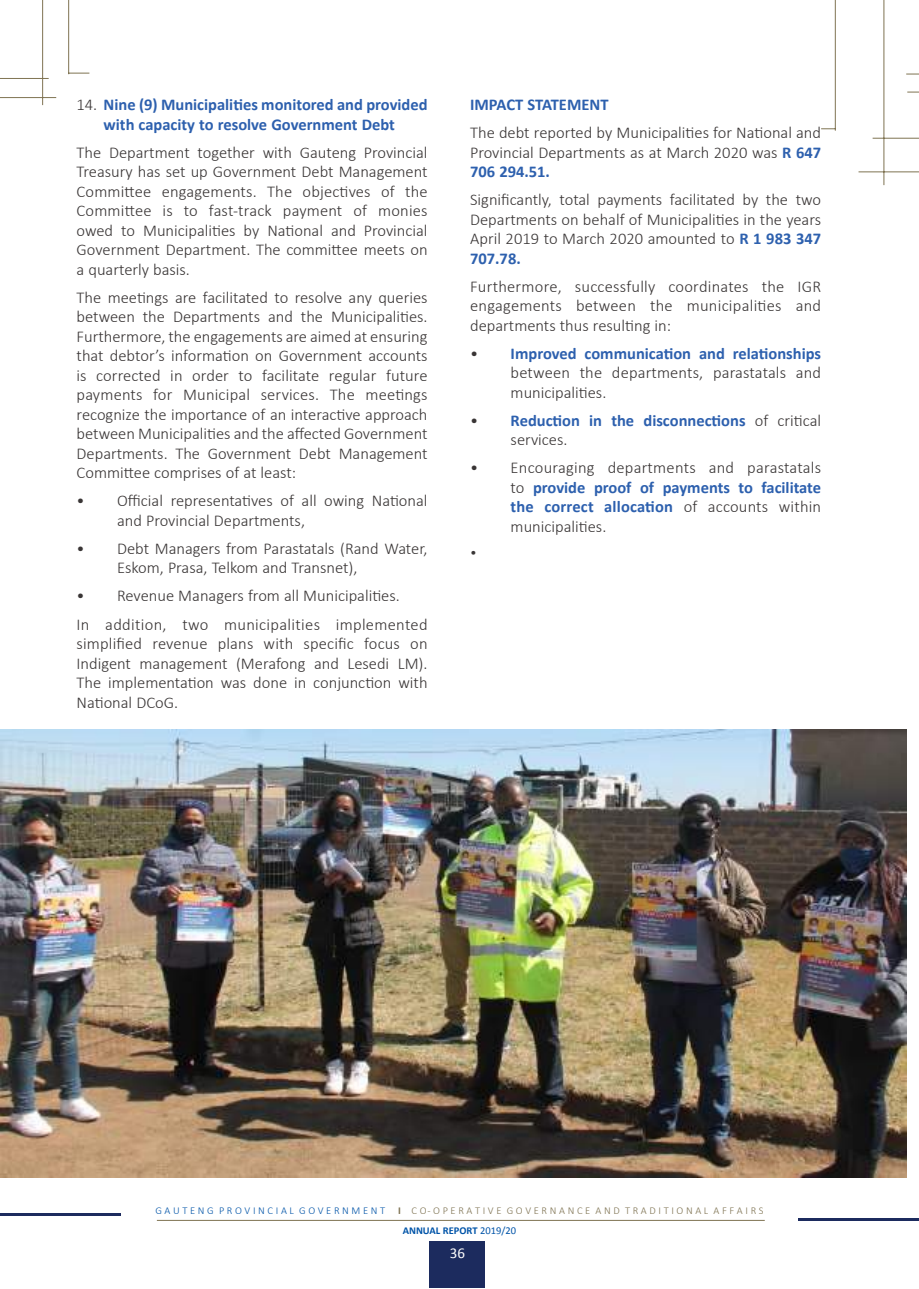
<style>
.page{position:relative;width:919px;height:1289px;background:#fff}
.page>*{position:absolute;margin:0;border:0;box-sizing:border-box;transform-origin:0 0}
.t1{font:300 16.5px/19.5px "Calibri";color:#393535;text-align:justify}
.t2{font:700 16.5px/19.5px "Calibri";color:#2d60ae;text-align:center}
.t3{font:15px "Calibri";color:#fff}
.t4{font:300 13.5px "Calibri";color:#393535}
.t5{font:300 10.5px/20.9px "Calibri";color:#7f7352;text-align:center}
.s1{font-weight:300;color:#393535}
.s2{font-weight:700;color:#2d60ae}
.s3{color:#0154a8}
.s4{font-weight:700}
.s5{font-weight:700;color:#0154a8}
.s6{font-weight:400;color:#0154a8}
</style>
<div class="page">
<hr style="left:835px;top:0;width:1px;height:131px;background:#7f7352">
<svg style="left:821px;top:128px;width:14px;height:1px"></svg>
<hr style="left:858px;top:172px;width:60px;height:1px;background:#7f7352">
<hr style="left:883px;top:0;width:1px;height:185px;background:#7f7352">
<hr style="left:872px;top:138px;width:46px;height:1px;background:#7f7352">
<hr style="left:68px;top:0;width:1px;height:74px;background:#7f7352">
<svg style="left:69px;top:73px;width:20px;height:1px"></svg>
<hr style="left:0;top:97px;width:56px;height:1px;background:#7f7352">
<hr style="left:42px;top:0;width:1px;height:105px;background:#7f7352">
<hr style="left:0;top:78px;width:49px;height:1px;background:#7f7352">
<hr style="left:918px;top:0;width:1px;height:99px;background:#7f7352">
<svg style="left:906px;top:69px;width:13px;height:6px"></svg>
<hr style="left:0;top:1213px;width:120px;height:2px;background:#1c2b5e">
<svg style="left:906px;top:1218px;width:12px;height:2px"></svg>
<hr style="left:798px;top:1218px;width:108px;height:2px;background:#1c2b5e">
<div style="left:429px;top:1240px;width:56px;height:47px;background:#1c2b5e"></div>
<hr style="left:157px;top:1219px;width:607px;height:1px;background:#7f7352">
<img style="left:0;top:729px;width:906px;height:448px">
<p class="t2" style="left:77px;top:94px;width:352px"><span class="s1">14.</span> Nine (9) Municipalities monitored and provided with capacity to resolve Government Debt</p>
<p class="t1" style="left:77px;top:142px;width:352px">The Department together with Gauteng Provincial Treasury has set up Government Debt Management Committee engagements. The objectives of the Committee is to fast-track payment of monies owed to Municipalities by National and Provincial Government Department. The committee meets on a quarterly basis.</p>
<p class="t1" style="left:77px;top:287px;width:352px">The meetings are facilitated to resolve any queries between the Departments and the Municipalities.<br>Furthermore, the engagements are aimed at ensuring that debtor’s information on Government accounts is corrected in order to facilitate regular future payments for Municipal services. The meetings recognize the importance of an interactive approach between Municipalities and the affected Government Departments. The Government Debt Management Committee comprises of at least:</p>
<p class="t1" style="left:117px;top:491px;width:312px;text-indent:-40px">• Official representatives of all owing National and Provincial Departments,</p>
<p class="t1" style="left:117px;top:538px;width:312px;text-indent:-40px">• Debt Managers from Parastatals (Rand Water,<br>Eskom, Prasa, Telkom and Transnet),</p>
<p class="t1" style="left:77px;top:582px;width:352px;line-height:28px">• Revenue Managers from all Municipalities.<br>In addition, two municipalities implemented</p>
<p class="t1" style="left:77px;top:633px;width:352px">simplified revenue plans with specific focus on Indigent management (Merafong and Lesedi LM).<br>The implementation was done in conjunction with National DCoG.</p>
<p class="t2" style="left:470px;top:94px;width:140px">IMPACT STATEMENT</p>
<p class="t1" style="left:470px;top:123px;width:352px">The debt reported by Municipalities for National and Provincial Departments as at March 2020 was <span class="s2">R 647<br>706 294.51.</span></p>
<p class="t1" style="left:470px;top:190px;width:352px">Significantly, total payments facilitated by the two Departments on behalf of Municipalities in the years April 2019 to March 2020 amounted to <span class="s2">R 1 983 347<br>707.78.</span></p>
<p class="t1" style="left:470px;top:276px;width:352px">Furthermore, successfully coordinates the IGR engagements between the municipalities and departments thus resulting in:</p>
<p class="t1" style="left:510px;top:343px;width:312px;text-indent:-40px">• <span class="s2">Improved communication and relationships </span>between the departments, parastatals and municipalities.</p>
<p class="t2" style="left:510px;top:410px;width:312px;text-align:left;text-indent:-40px"><span class="s1">•</span> Reduction in the disconnections <span class="s1">of critical services.</span></p>
<p class="t1" style="left:510px;top:458px;width:312px;text-indent:-40px">• Encouraging departments and parastatals to <span class="s2">provide proof of payments to facilitate the correct allocation</span> of accounts within municipalities.</p>
<p class="t4" style="left:470px;top:544px;width:8px">•</p>
<p class="t5" style="left:155px;top:1199px;width:609px"><span class="s3">G A U T E N G P R O V I N C I A L G O V E R N M E N T</span> <span class="s4">I</span> C O - O P E R A T I V E G O V E R N A N C E A N D T R A D I T I O N A L A F F A I R S<br><span class="s5">ANNUAL REPORT</span> <span class="s6">2019/20</span></p>
<p class="t3" style="left:450px;top:1243px;width:17px">36</p>
</div>
